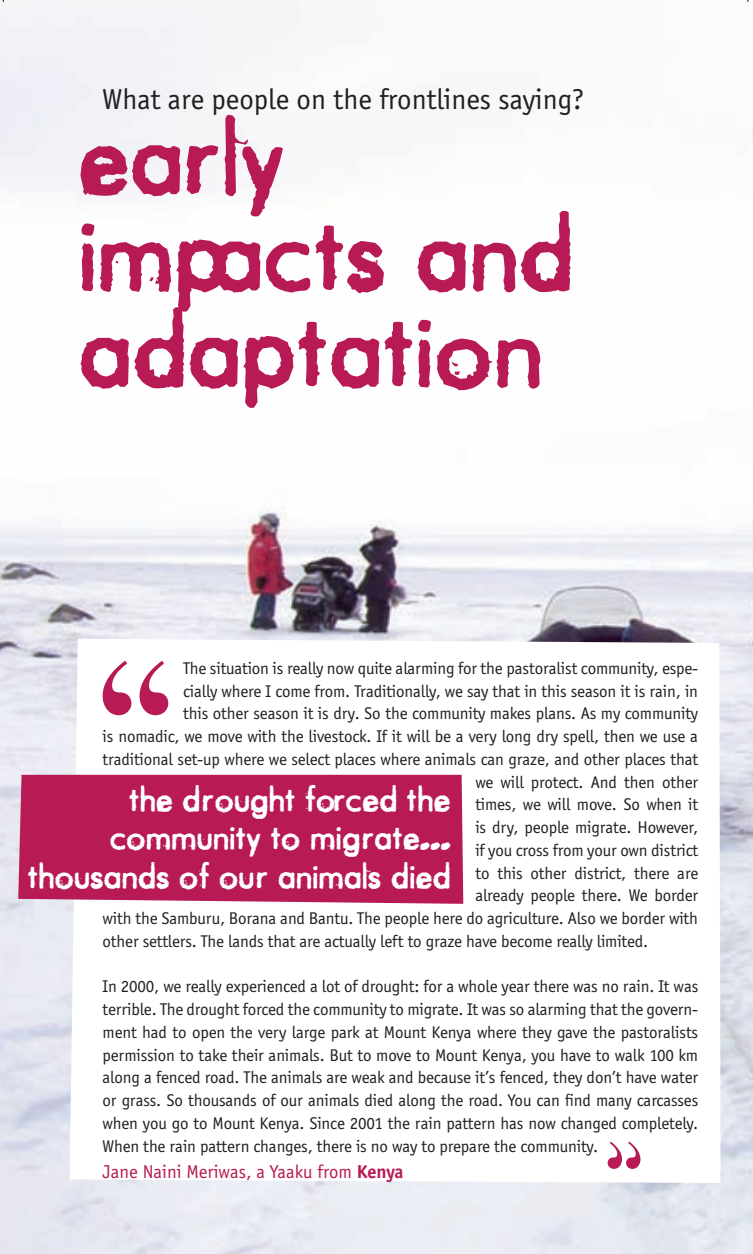
<style>
.page{position:relative;width:753px;height:1254px;background:#fff}
.page>*{position:absolute;margin:0;border:0;box-sizing:border-box;transform-origin:0 0}
.t1{font:105.88px/96.2px "City Contrasts";color:#b71a54}
.t2{font:35px/38.5px "City Contrasts";color:#fff;text-align:right}
.t3{font:29.75px "Officina Sans";color:#231f20}
.t4{font:19.25px "Officina Sans";color:#b71a54}
.t5{font:17.5px/22.8px "Officina Sans";letter-spacing:-.01em;color:#231f20;text-align:justify}
.s1{font-weight:700}
</style>
<div class="page">
<img style="left:0;top:0;width:753px;height:1254px">
<svg style="left:69px;top:639px;width:651px;height:544px"></svg>
<svg style="left:103px;top:660px;width:65px;height:55px"></svg>
<svg style="left:607px;top:1141px;width:33px;height:27px"></svg>
<div style="left:18px;top:775px;width:445px;height:129px;background:#b71a54"></div>
<svg style="left:0;top:1251px;width:4px;height:3px"></svg>
<svg style="left:746px;top:1251px;width:7px;height:3px"></svg>
<h3 class="t3" style="left:103px;top:83px;width:483px">What are people on the frontlines saying?</h3>
<h1 class="t1" style="left:78px;top:117px;width:497px">early impacts and adaptation</h1>
<p class="t5" style="left:183px;top:657px;width:516px">The situation is really now quite alarming for the pastoralist community, espe-</p>
<p class="t5" style="left:183px;top:679px;width:516px">cially where I come from. Traditionally, we say that in this season it is rain, in</p>
<p class="t5" style="left:183px;top:702px;width:516px">this other season it is dry. So the community makes plans. As my community</p>
<p class="t5" style="left:103px;top:725px;width:597px">is nomadic, we move with the livestock. If it will be a very long dry spell, then we use a</p>
<p class="t5" style="left:103px;top:748px;width:597px">traditional set-up where we select places where animals can graze, and other places that</p>
<p class="t5" style="left:475px;top:770px;width:224px">we will protect. And then other</p>
<p class="t5" style="left:475px;top:793px;width:224px">times, we will move. So when it</p>
<p class="t5" style="left:475px;top:816px;width:224px">is dry, people migrate. However,</p>
<p class="t5" style="left:475px;top:839px;width:224px">if you cross from your own district</p>
<p class="t5" style="left:475px;top:861px;width:224px">to this other district, there are</p>
<p class="t5" style="left:475px;top:884px;width:224px">already people there. We border</p>
<p class="t5" style="left:103px;top:907px;width:597px">with the Samburu, Borana and Bantu. The people here do agriculture. Also we border with</p>
<p class="t5" style="left:103px;top:930px;width:547px">other settlers. The lands that are actually left to graze have become really limited.</p>
<p class="t5" style="left:103px;top:975px;width:597px">In 2000, we really experienced a lot of drought: for a whole year there was no rain. It was terrible. The drought forced the community to migrate. It was so alarming that the govern&shy;ment had to open the very large park at Mount Kenya where they gave the pastoralists permission to take their animals. But to move to Mount Kenya, you have to walk 100 km along a fenced road. The animals are weak and because it’s fenced, they don’t have water or grass. So thousands of our animals died along the road. You can find many carcasses when you go to Mount Kenya. Since 2001 the rain pattern has now changed completely.<br>When the rain pattern changes, there is no way to prepare the community.</p>
<p class="t4" style="left:103px;top:1160px;width:302px">Jane Naini Meriwas, a Yaaku from <span class="s1">Kenya</span></p>
<h2 class="t2" style="left:28px;top:782px;width:424px">the drought forced the community to migrate... thousands of our animals died</h2>
</div>
